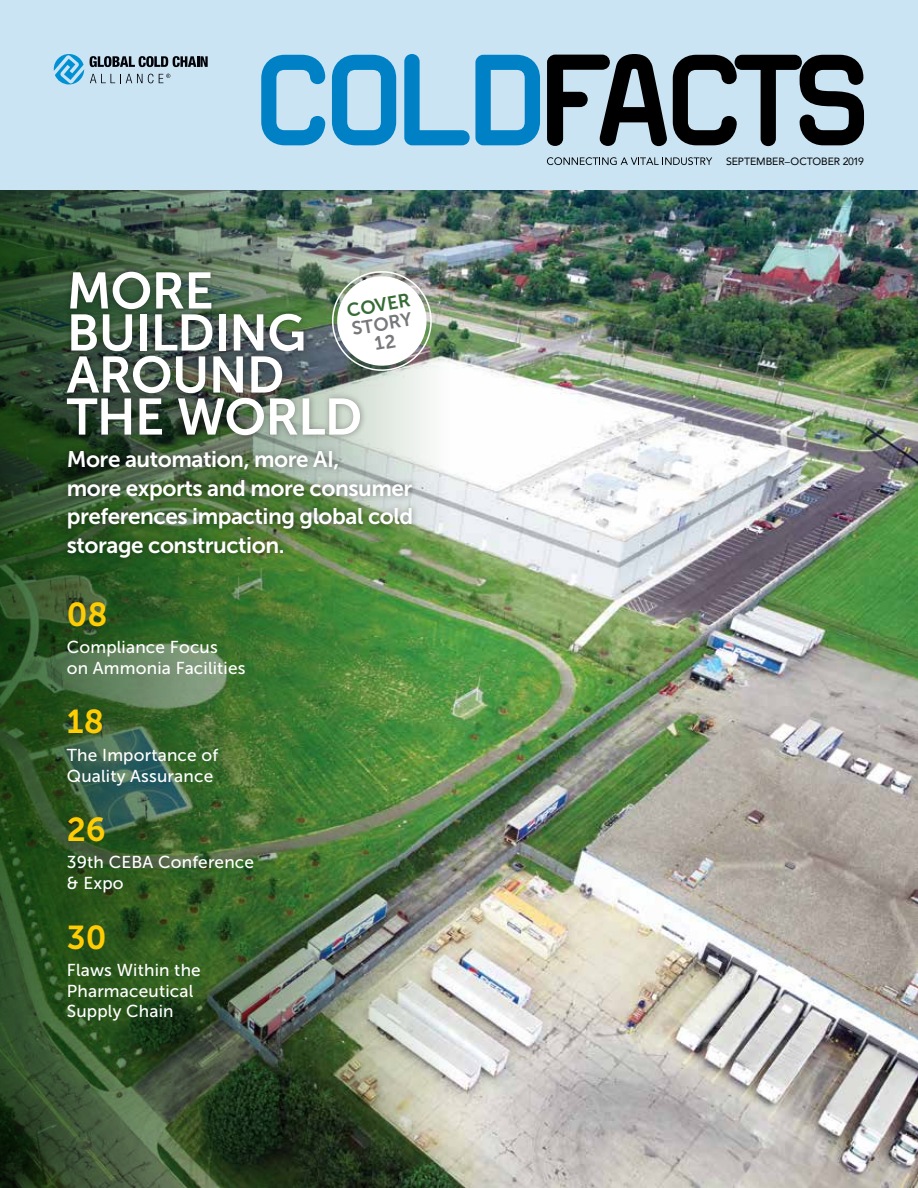
<style>
.page{position:relative;width:918px;height:1188px;background:#fff}
.page>*{position:absolute;margin:0;border:0;box-sizing:border-box;transform-origin:0 0}
.t1{font:51px/42px "Museo Sans 700";letter-spacing:-.015em;color:#fff}
.t2{font:33px "Museo Sans 700";color:#ffcd03}
.t3{font:22.5px/28.5px "Museo Sans 700";letter-spacing:-.02em;color:#fff}
.t4{font:18.75px/18.8px "Museo Sans 700";color:#77787b;text-align:center}
.t5{font:18.75px "Museo Sans 700";color:#366b35}
.t6{font:17.25px/20.7px "Museo Sans 500";letter-spacing:.01em;color:#fff}
.t7{font:10.5px "Avenir";letter-spacing:-.005em;color:#000}
</style>
<div class="page">
<img style="left:451px;top:190px;width:467px;height:998px">
<img style="left:0;top:190px;width:451px;height:998px">
<div style="left:60px;top:265px;width:359px;height:300px;background:#000;opacity:.3"></div>
<img style="left:329px;top:268px;width:106px;height:106px">
<div style="left:0;top:0;width:918px;height:190px;background:#cae4f3"></div>
<svg style="left:547px;top:157px;width:165px;height:8px"></svg>
<svg style="left:261px;top:55px;width:64px;height:90px"></svg>
<svg style="left:332px;top:55px;width:64px;height:90px"></svg>
<svg style="left:404px;top:54px;width:136px;height:91px"></svg>
<svg style="left:547px;top:54px;width:120px;height:92px"></svg>
<svg style="left:673px;top:55px;width:191px;height:91px"></svg>
<svg style="left:54px;top:54px;width:30px;height:30px"></svg>
<svg style="left:90px;top:56px;width:118px;height:11px"></svg>
<svg style="left:90px;top:74px;width:80px;height:9px"></svg>
<h1 class="t1" style="left:67px;top:270px;width:297px">MORE<br>BUILDING<br>AROUND<br>THE WORLD</h1>
<h3 class="t3" style="left:67px;top:445px;width:348px">More automation, more AI,<br>more exports and more consumer preferences impacting global cold storage construction.</h3>
<p class="t5" style="left:345px;top:301px;width:66px;rotate:-10deg">COVER</p>
<p class="t4" style="left:350px;top:320px;width:62px;rotate:-10deg">STORY<br>12</p>
<h2 class="t2" style="left:67px;top:596px;width:42px">08</h2>
<p class="t6" style="left:67px;top:637px;width:180px">Compliance Focus<br>on Ammonia Facilities</p>
<h2 class="t2" style="left:67px;top:704px;width:39px">18</h2>
<p class="t6" style="left:67px;top:745px;width:153px">The Importance of<br>Quality Assurance</p>
<h2 class="t2" style="left:67px;top:811px;width:41px">26</h2>
<p class="t6" style="left:67px;top:852px;width:189px">39th CEBA Conference &amp; Expo</p>
<h2 class="t2" style="left:67px;top:919px;width:41px">30</h2>
<p class="t6" style="left:67px;top:960px;width:135px">Flaws Within the<br>Pharmaceutical<br>Supply Chain</p>
<p class="t7" style="left:726px;top:153px;width:139px">SEPTEMBER–OCTOBER 2019</p>
</div>
